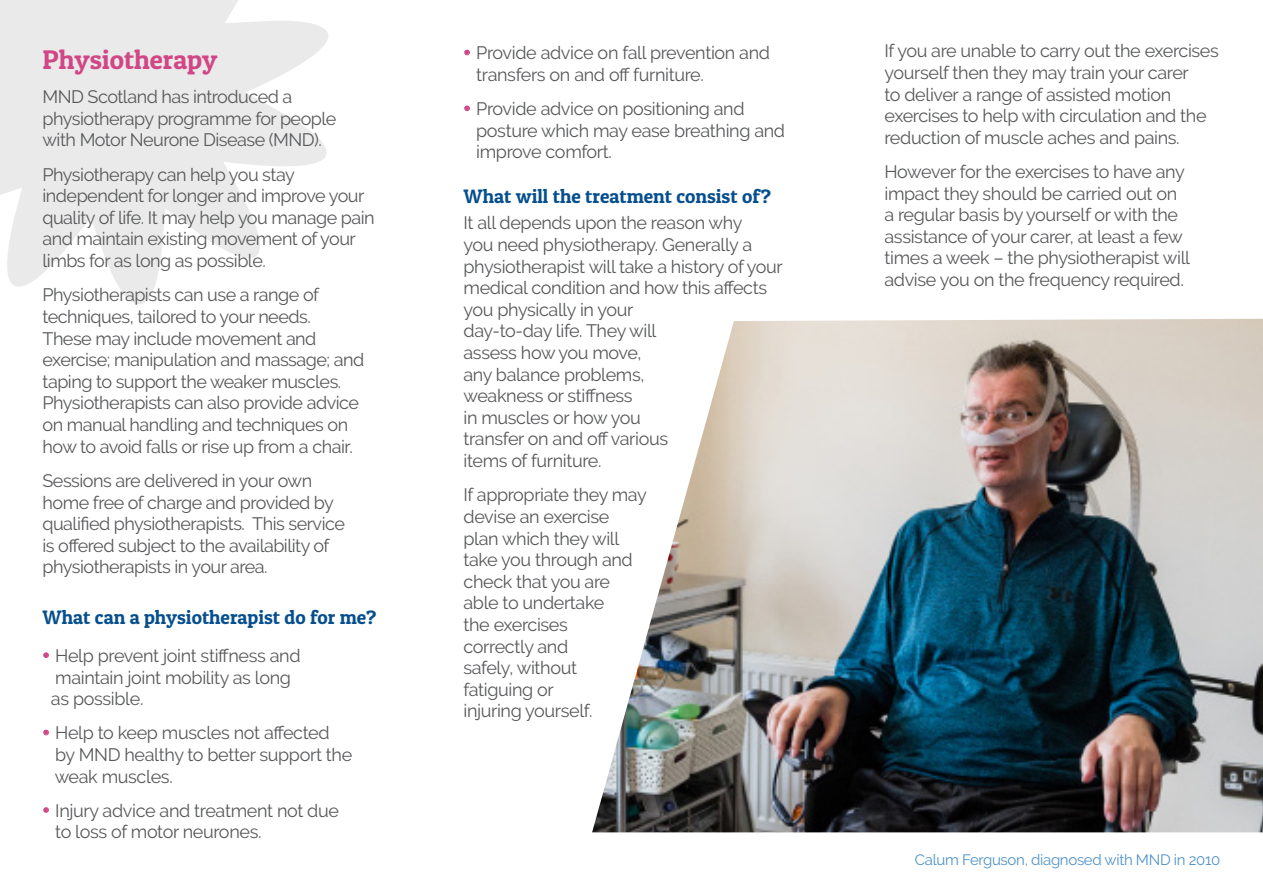
<style>
.page{position:relative;width:1263px;height:893px;background:#fff}
.page>*{position:absolute;margin:0;border:0;box-sizing:border-box;transform-origin:0 0}
.t1{font:27px "Patua One";color:#d24686}
.Subtitle{font:19.5px "Patua One";color:#064f8e}
.Body{font:18px/21.6px "Raleway";letter-spacing:-.025em;color:#57585a}
.Body-2{font:15px "Raleway";letter-spacing:-.02em;color:#5092c7}
.s1{font-weight:900;font-size:19.5px;color:#d24686}
</style>
<div class="page">
<svg style="left:0;top:0;width:328px;height:303px;fill:#eaeaea"></svg>
<svg style="left:43px;top:652px;width:6px;height:6px"></svg>
<svg style="left:43px;top:730px;width:6px;height:6px"></svg>
<svg style="left:43px;top:807px;width:6px;height:6px"></svg>
<svg style="left:464px;top:50px;width:6px;height:6px"></svg>
<svg style="left:464px;top:105px;width:6px;height:6px"></svg>
<img style="left:592px;top:319px;width:671px;height:513px">
<p class="t1" style="left:43px;top:43px;width:177px">Physiotherapy</p>
<p class="Body" style="left:43px;top:86px;width:295px">MND Scotland has introduced a physiotherapy programme for people with Motor Neurone Disease (MND).</p>
<p class="Body" style="left:43px;top:163px;width:334px">Physiotherapy can help you stay independent for longer and improve your quality of life. It may help you manage pain and maintain existing movement of your limbs for as long as possible.</p>
<p class="Body" style="left:43px;top:284px;width:323px">Physiotherapists can use a range of techniques, tailored to your needs.<br>These may include movement and exercise; manipulation and massage; and taping to support the weaker muscles.<br>Physiotherapists can also provide advice on manual handling and techniques on how to avoid falls or rise up from a chair.</p>
<p class="Body" style="left:43px;top:470px;width:304px">Sessions are delivered in your own home free of charge and provided by qualified physiotherapists. This service is offered subject to the availability of physiotherapists in your area.</p>
<p class="Subtitle" style="left:43px;top:605px;width:335px">What can a physiotherapist do for me?</p>
<p class="Body" style="left:51px;top:645px;width:251px;text-indent:-8px"><span class="s1">•</span> Help prevent joint stiffness and maintain joint mobility as long as possible.</p>
<p class="Body" style="left:55px;top:722px;width:299px;text-indent:-12px"><span class="s1">•</span> Help to keep muscles not affected by MND healthy to better support the weak muscles.</p>
<p class="Body" style="left:55px;top:800px;width:285px;text-indent:-13px"><span class="s1">•</span> Injury advice and treatment not due to loss of motor neurones.</p>
<p class="Body" style="left:476px;top:42px;width:295px;text-indent:-13px"><span class="s1">•</span> Provide advice on fall prevention and transfers on and off furniture.</p>
<p class="Body" style="left:476px;top:98px;width:310px;text-indent:-13px"><span class="s1">•</span> Provide advice on positioning and posture which may ease breathing and improve comfort.</p>
<p class="Subtitle" style="left:463px;top:184px;width:309px">What will the treatment consist of?</p>
<p class="Body" style="left:463px;top:212px;width:321px">It all depends upon the reason why<br>you need physiotherapy. Generally a physiotherapist will take a history of your medical condition and how this affects you physically in your<br>day-to-day life. They will<br>assess how you move,<br>any balance problems,<br>weakness or stiffness<br>in muscles or how you<br>transfer on and off various<br>items of furniture.</p>
<p class="Body" style="left:463px;top:484px;width:185px">If appropriate they may devise an exercise plan which they will take you through and check that you are able to undertake<br>the exercises<br>correctly and<br>safely, without fatiguing or<br>injuring yourself.</p>
<p class="Body" style="left:884px;top:40px;width:336px">If you are unable to carry out the exercises yourself then they may train your carer<br>to deliver a range of assisted motion exercises to help with circulation and the reduction of muscle aches and pains.</p>
<p class="Body" style="left:884px;top:161px;width:307px">However for the exercises to have any impact they should be carried out on a regular basis by yourself or with the assistance of your carer, at least a few times a week – the physiotherapist will advise you on the frequency required.</p>
<p class="Body-2" style="left:915px;top:851px;width:307px">Calum Ferguson, diagnosed with MND in 2010</p>
</div>
